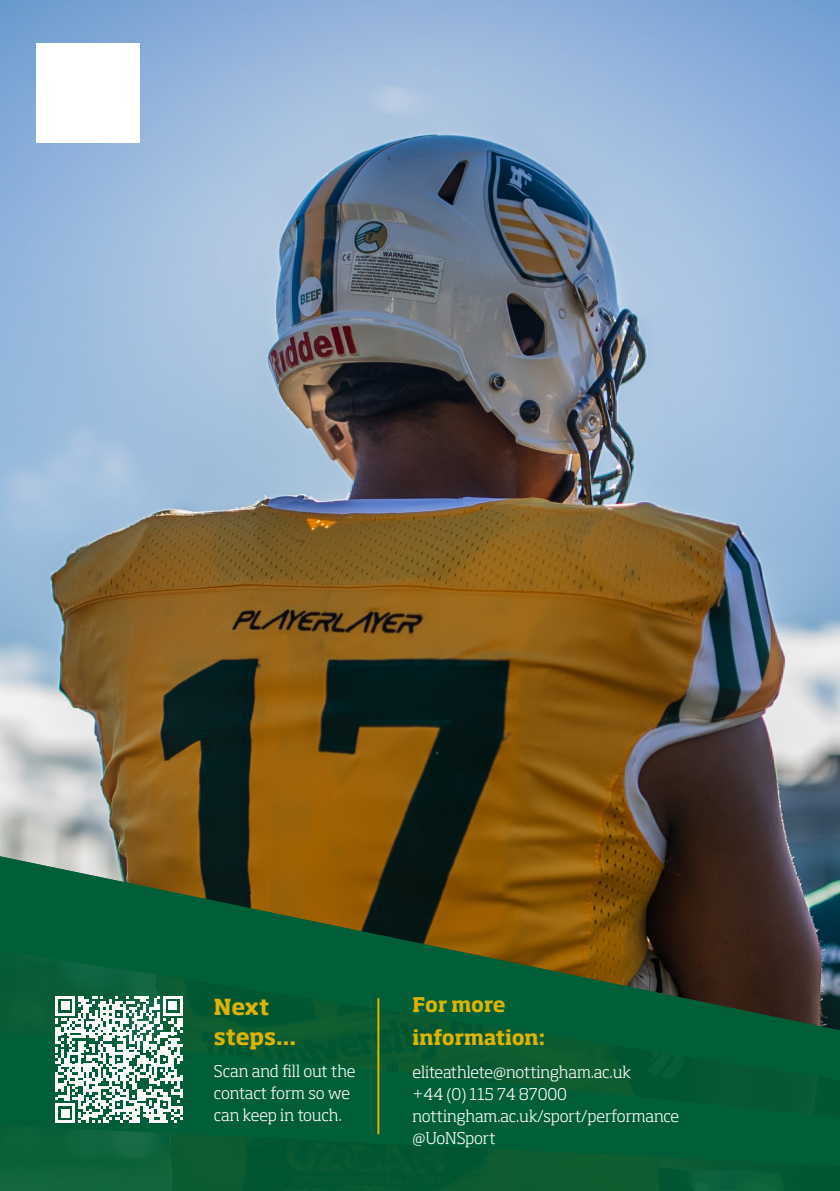
<style>
.page{position:relative;width:840px;height:1191px;background:#fff}
.page>*{position:absolute;margin:0;border:0;box-sizing:border-box;transform-origin:0 0}
.t1{font:700 21.8px "Soho Std";letter-spacing:-.015em;color:#deb308}
.t2{font:700 20px "Soho Std";letter-spacing:-.01em;color:#deb308}
.t3{font:300 16px/22px "Soho Std";letter-spacing:-.01em;color:#fff}
</style>
<div class="page">
<img style="left:0;top:0;width:839px;height:809px">
<svg style="left:0;top:809px;width:839px;height:382px;background:#4a5932"></svg>
<svg style="left:0;top:856px;width:839px;height:176px;background:#305027"></svg>
<svg style="left:0;top:1032px;width:839px;height:133px;background:#035d34"></svg>
<img style="left:36px;top:44px;width:103px;height:98px">
<svg style="left:55px;top:995px;width:127px;height:128px"></svg>
<hr style="left:377px;top:998px;width:2px;height:136px;background:#deb308">
<p class="t1" style="left:214px;top:992px;width:57px">Next</p>
<p class="t1" style="left:214px;top:1022px;width:84px">steps...</p>
<p class="t3" style="left:214px;top:1060px;width:143px">Scan and fill out the contact form so we can keep in touch.</p>
<p class="t2" style="left:412px;top:991px;width:94px">For more</p>
<p class="t2" style="left:412px;top:1024px;width:134px">information:</p>
<p class="t3" style="left:412px;top:1061px;width:268px">eliteathlete@nottingham.ac.uk<br>+44 (0) 115 74 87000 nottingham.ac.uk/sport/performance @UoNSport</p>
</div>
